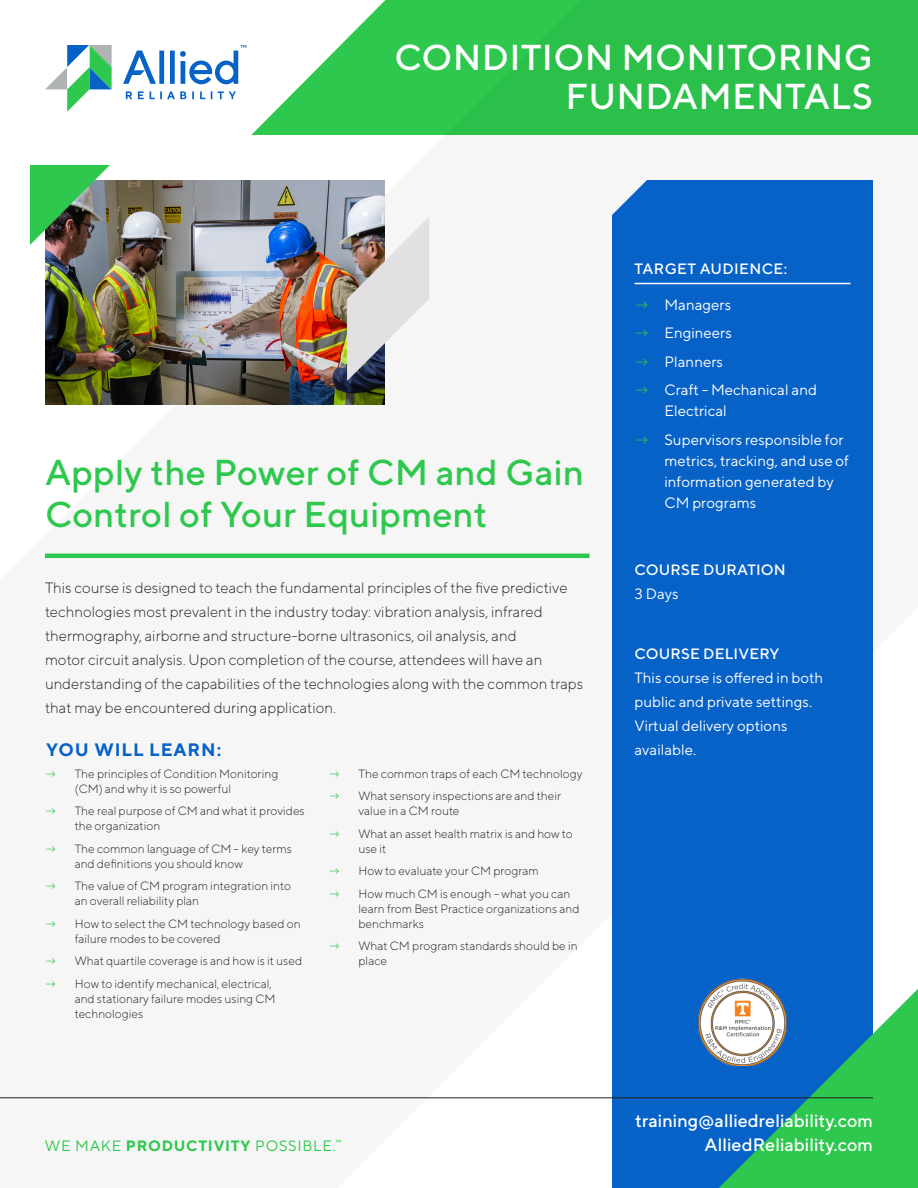
<style>
.page{position:relative;width:918px;height:1188px;background:#fff}
.page>*{position:absolute;margin:0;border:0;box-sizing:border-box;transform-origin:0 0}
.t1{font:500 36px/42px "TT Norms";letter-spacing:.005em;color:#2dc84d}
.H1_-_Hero_Small{font:500 36px/39px "TT Norms";letter-spacing:.01em;color:#fff;text-align:right}
.t2{font:500 18px/24px "TT Norms";color:#fff;text-align:right}
.t3{font:700 18px "TT Norms";letter-spacing:.05em;color:#0762c8}
.P1{font:300 15px/24px "TT Norms";color:#231f20}
.P1-2{font:15px/21px "TT Norms";color:#fff}
.Folio_Header_-_Small{font:500 15px "TT Norms";letter-spacing:.01em;color:#fff}
.t4{font:15px "TT Norms";letter-spacing:.05em;color:#2dc84d}
.t5{font:300 12px/15px "TT Norms";color:#231f20}
.s1{color:#2dc84d}
.s2{font-weight:700}
.s3{font-weight:300;color:#2dc84d}
</style>
<div class="page">
<img style="left:45px;top:180px;width:339px;height:225px">
<div style="left:246px;top:0;width:672px;height:135px;background:#2bc04a"></div>
<div style="left:612px;top:180px;width:261px;height:1008px;background:#0762c8"></div>
<hr style="left:635px;top:283px;width:215px;height:1px;background:#fff">
<svg style="left:719px;top:989px;width:199px;height:199px"></svg>
<hr style="left:45px;top:554px;width:544px;height:4px;background:#2dc84d">
<svg style="left:347px;top:217px;width:82px;height:164px"></svg>
<svg style="left:30px;top:165px;width:80px;height:80px;background:#4e975a"></svg>
<svg style="left:612px;top:180px;width:35px;height:35px"></svg>
<hr style="left:0;top:1098px;width:873px;height:1px;background:#231f20">
<svg style="left:45px;top:45px;width:67px;height:67px"></svg>
<svg style="left:123px;top:0;width:262px;height:135px"></svg>
<img style="left:698px;top:978px;width:89px;height:87px">
<p class="H1_-_Hero_Small" style="left:395px;top:37px;width:480px">CONDITION MONITORING<br>FUNDAMENTALS</p>
<h1 class="t1" style="left:45px;top:450px;width:540px">Apply the Power of CM and Gain<br>Control of Your Equipment</h1>
<p class="P1" style="left:45px;top:575px;width:540px">This course is designed to teach the fundamental principles of the five predictive technologies most prevalent in the industry today: vibration analysis, infrared thermography, airborne and structure-borne ultrasonics, oil analysis, and<br>motor circuit analysis. Upon completion of the course, attendees will have an understanding of the capabilities of the technologies along with the common traps that may be encountered during application.</p>
<h2 class="t3" style="left:46px;top:738px;width:176px">YOU WILL LEARN:</h2>
<p class="t5" style="left:75px;top:766px;width:205px;text-indent:-30px"><span class="s1">→</span> The principles of Condition Monitoring (CM) and why it is so powerful</p>
<p class="t5" style="left:75px;top:804px;width:232px;text-indent:-30px"><span class="s1">→</span> The real purpose of CM and what it provides the organization</p>
<p class="t5" style="left:75px;top:841px;width:219px;text-indent:-30px"><span class="s1">→</span> The common language of CM – key terms and definitions you should know</p>
<p class="t5" style="left:75px;top:879px;width:218px;text-indent:-30px"><span class="s1">→</span> The value of CM program integration into an overall reliability plan</p>
<p class="t5" style="left:75px;top:916px;width:227px;text-indent:-30px"><span class="s1">→</span> How to select the CM technology based on failure modes to be covered</p>
<p class="t5" style="left:45px;top:954px;width:259px"><span class="s1">→</span> What quartile coverage is and how is it used</p>
<p class="t5" style="left:75px;top:976px;width:202px;text-indent:-30px"><span class="s1">→</span> How to identify mechanical, electrical, and stationary failure modes using CM technologies</p>
<p class="t5" style="left:328px;top:766px;width:256px"><span class="s1">→</span> The common traps of each CM technology</p>
<p class="t5" style="left:358px;top:789px;width:204px;text-indent:-30px"><span class="s1">→</span> What sensory inspections are and their value in a CM route</p>
<p class="t5" style="left:358px;top:826px;width:216px;text-indent:-30px"><span class="s1">→</span> What an asset health matrix is and how to use it</p>
<p class="t5" style="left:328px;top:864px;width:212px"><span class="s1">→</span> How to evaluate your CM program</p>
<p class="t5" style="left:358px;top:886px;width:222px;text-indent:-30px"><span class="s1">→</span> How much CM is enough – what you can learn from Best Practice organizations and benchmarks</p>
<p class="t5" style="left:358px;top:939px;width:221px;text-indent:-30px"><span class="s1">→</span> What CM program standards should be in place</p>
<p class="t4" style="left:45px;top:1136px;width:298px">WE MAKE <span class="s2">PRODUCTIVITY</span> POSSIBLE.<sup>™</sup></p>
<h4 class="Folio_Header_-_Small" style="left:635px;top:259px;width:154px">TARGET AUDIENCE:</h4>
<p class="P1-2" style="left:635px;top:294px;width:98px"><span class="s3">→</span> Managers</p>
<p class="P1-2" style="left:635px;top:322px;width:99px"><span class="s3">→</span> Engineers</p>
<p class="P1-2" style="left:635px;top:351px;width:90px"><span class="s3">→</span> Planners</p>
<p class="P1-2" style="left:665px;top:379px;width:154px;text-indent:-30px"><span class="s3">→</span> Craft - Mechanical and<br>Electrical</p>
<p class="P1-2" style="left:665px;top:429px;width:186px;text-indent:-30px"><span class="s3">→</span> Supervisors responsible for metrics, tracking, and use of information generated by<br>CM programs</p>
<p class="Folio_Header_-_Small" style="left:635px;top:561px;width:153px">COURSE DURATION</p>
<p class="P1-2" style="left:635px;top:583px;width:46px">3 Days</p>
<p class="Folio_Header_-_Small" style="left:635px;top:645px;width:146px">COURSE DELIVERY</p>
<p class="P1-2" style="left:635px;top:666px;width:190px;line-height:24px">This course is offered in both public and private settings.<br>Virtual delivery options available.</p>
<p class="t2" style="left:635px;top:1108px;width:239px">training@alliedreliability.com<br>AlliedReliability.com</p>
</div>
